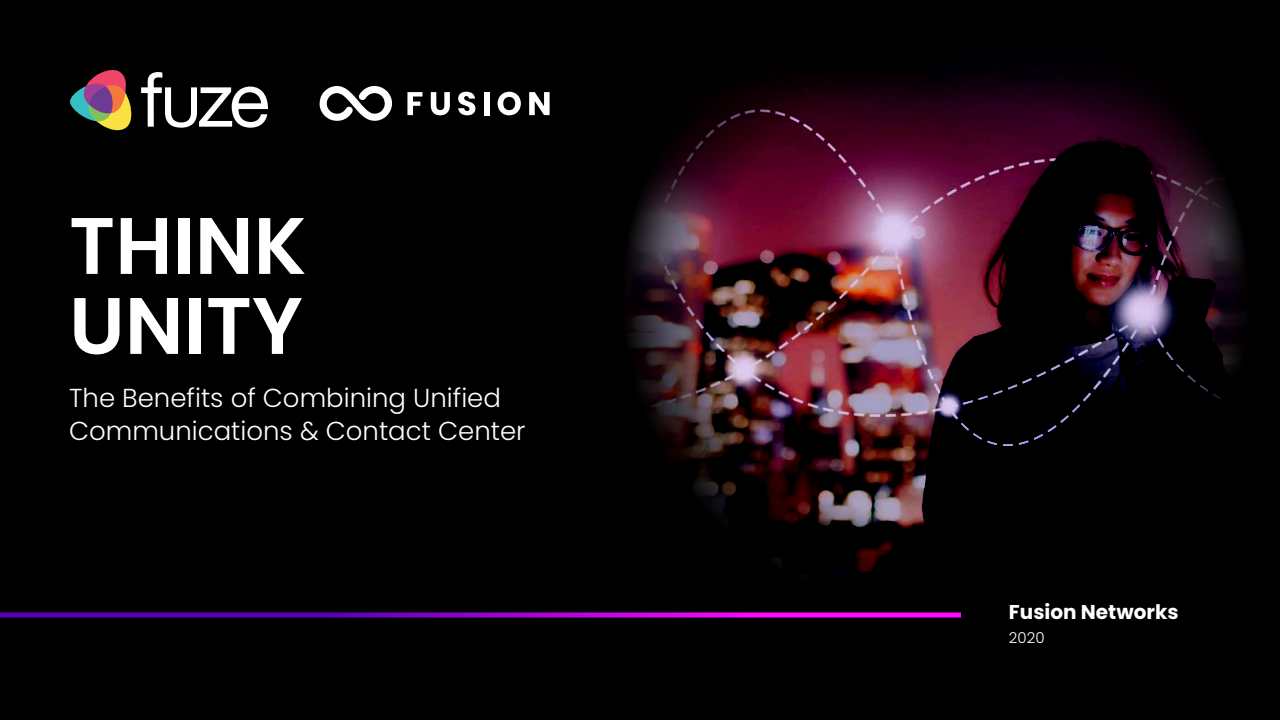
<style>
.page{position:relative;width:1280px;height:720px;background:#000}
.page>*{position:absolute;margin:0;border:0;box-sizing:border-box;transform-origin:0 0}
.t1{font:600 80px/80px "Poppins";color:#fff}
.t2{font:300 26px/33px "Poppins";color:#fff}
.t3{font:700 20px "Poppins";color:#fff}
.t4{font:300 15px "Poppins";color:#fff}
</style>
<div class="page">
<svg style="left:407px;top:92px;width:15px;height:23px"></svg>
<svg style="left:431px;top:92px;width:19px;height:23px"></svg>
<svg style="left:458px;top:92px;width:17px;height:23px"></svg>
<div style="left:484px;top:92px;width:5px;height:23px;background:#fff"></div>
<svg style="left:498px;top:92px;width:23px;height:23px"></svg>
<svg style="left:529px;top:92px;width:21px;height:23px"></svg>
<svg style="left:320px;top:86px;width:72px;height:35px"></svg>
<svg style="left:0;top:612px;width:961px;height:6px;background:#8503b2"></svg>
<svg style="left:141px;top:72px;width:127px;height:56px"></svg>
<svg style="left:70px;top:70px;width:62px;height:60px"></svg>
<img style="left:628px;top:66px;width:616px;height:510px">
<h1 class="t1" style="left:69px;top:206px;width:239px">THINK<br>UNITY</h1>
<p class="t2" style="left:69px;top:382px;width:458px">The Benefits of Combining Unified<br>Communications &amp; Contact Center</p>
<p class="t3" style="left:1009px;top:600px;width:171px">Fusion Networks</p>
<p class="t4" style="left:1009px;top:629px;width:37px">2020</p>
</div>
